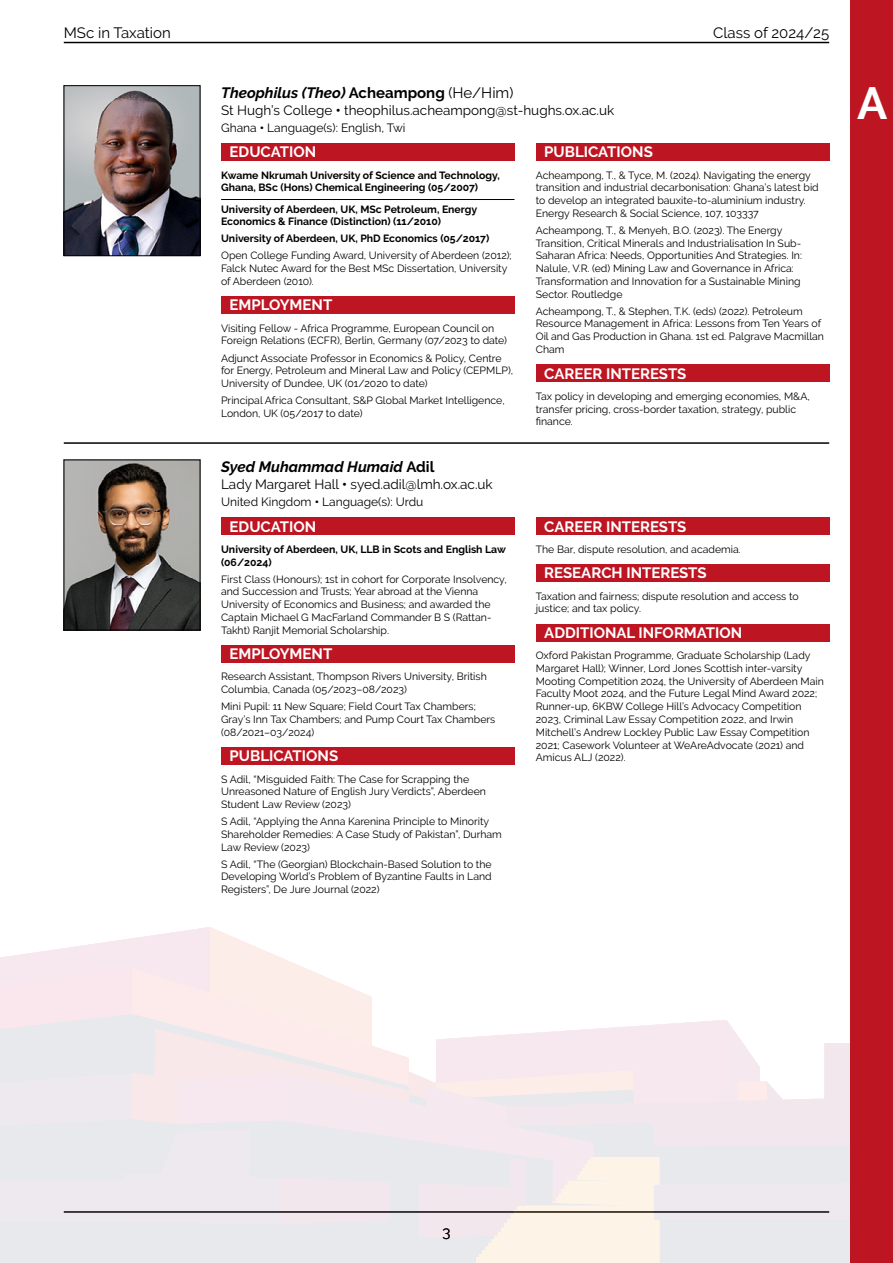
<style>
.page{position:relative;width:893px;height:1263px;background:#fff}
.page>*{position:absolute;margin:0;border:0;box-sizing:border-box;transform-origin:0 0}
.Alphabet{font:700 45px "Raleway";color:#fff}
.profile_heading_titles{font:700 15px "Raleway";color:#fff}
.name{font:italic 700 15px "Raleway";color:#000}
.t1{font:15px "Raleway";color:#000}
.course_college_email{font:13.5px "Raleway";color:#000}
.languages{font:12px "Raleway";color:#000}
.body_text{font:10.5px/12.8px "Raleway";color:#000}
.publications{font:10.5px/12.8px "Raleway";color:#000}
.additional_information{font:10.5px/12.8px "Raleway";color:#000}
.undergrad_degree{font:700 10.5px/12.8px "Raleway";color:#000}
.postgrad_degree{font:700 10.5px/12.8px "Raleway";color:#000}
.s1{font-style:normal}
.s2{font-weight:400;font-style:normal}
.s3{font-weight:800}
</style>
<div class="page">
<hr style="left:64px;top:42px;width:765px;height:1px;background:#000">
<svg style="left:0;top:927px;width:850px;height:336px"></svg>
<div style="left:850px;top:0;width:43px;height:1263px;background:#bd1521"></div>
<div style="left:221px;top:143px;width:293px;height:18px;background:#bd1521"></div>
<hr style="left:221px;top:199px;width:293px;height:1px;background:#000">
<div style="left:221px;top:296px;width:293px;height:18px;background:#bd1521"></div>
<div style="left:536px;top:143px;width:293px;height:18px;background:#bd1521"></div>
<div style="left:536px;top:364px;width:293px;height:18px;background:#bd1521"></div>
<hr style="left:64px;top:442px;width:765px;height:2px;background:#000">
<div style="left:221px;top:517px;width:293px;height:18px;background:#bd1521"></div>
<div style="left:221px;top:645px;width:293px;height:18px;background:#bd1521"></div>
<div style="left:221px;top:747px;width:293px;height:18px;background:#bd1521"></div>
<div style="left:536px;top:517px;width:293px;height:18px;background:#bd1521"></div>
<div style="left:536px;top:564px;width:293px;height:18px;background:#bd1521"></div>
<div style="left:536px;top:624px;width:293px;height:17px;background:#bd1521"></div>
<img style="left:66px;top:87px;width:132px;height:167px">
<div style="left:64px;top:85px;width:136px;height:171px;border:1px solid #000"></div>
<img style="left:66px;top:462px;width:132px;height:166px">
<div style="left:64px;top:460px;width:136px;height:170px;border:1px solid #000"></div>
<h2 class="t1" style="left:64px;top:24px;width:108px">MSc in Taxation</h2>
<h2 class="t1" style="left:713px;top:24px;width:117px">Class of 2024/25</h2>
<p class="name" style="left:221px;top:84px;width:294px">Theophilus (Theo) <span class="s1">Acheampong</span> <span class="s2">(He/Him)</span></p>
<p class="course_college_email" style="left:221px;top:102px;width:395px">St Hugh’s College <span class="s3">•</span> theophilus.acheampong@st-hughs.ox.ac.uk</p>
<p class="languages" style="left:221px;top:121px;width:186px">Ghana <span class="s3">•</span> Language(s): English, Twi</p>
<p class="profile_heading_titles" style="left:230px;top:143px;width:88px">EDUCATION</p>
<p class="undergrad_degree" style="left:221px;top:169px;width:280px">Kwame Nkrumah University of Science and Technology,<br>Ghana, BSc (Hons) Chemical Engineering (05/2007)</p>
<p class="postgrad_degree" style="left:221px;top:203px;width:257px">University of Aberdeen, UK, MSc Petroleum, Energy<br>Economics &amp; Finance (Distinction) (11/2010)</p>
<p class="undergrad_degree" style="left:221px;top:232px;width:270px">University of Aberdeen, UK, PhD Economics (05/2017)</p>
<p class="body_text" style="left:221px;top:249px;width:292px">Open College Funding Award, University of Aberdeen (2012);<br>Falck Nutec Award for the Best MSc Dissertation, University of Aberdeen (2010).</p>
<p class="profile_heading_titles" style="left:230px;top:297px;width:104px">EMPLOYMENT</p>
<p class="body_text" style="left:221px;top:322px;width:287px">Visiting Fellow - Africa Programme, European Council on<br>Foreign Relations (ECFR), Berlin, Germany (07/2023 to date)</p>
<p class="body_text" style="left:221px;top:351px;width:294px">Adjunct Associate Professor in Economics &amp; Policy, Centre for Energy, Petroleum and Mineral Law and Policy (CEPMLP),<br>University of Dundee, UK (01/2020 to date)</p>
<p class="body_text" style="left:221px;top:394px;width:285px">Principal Africa Consultant, S&amp;P Global Market Intelligence,<br>London, UK (05/2017 to date)</p>
<p class="profile_heading_titles" style="left:544px;top:143px;width:110px">PUBLICATIONS</p>
<p class="publications" style="left:536px;top:168px;width:285px">Acheampong, T., &amp; Tyce, M. (2024). Navigating the energy transition and industrial decarbonisation: Ghana’s latest bid to develop an integrated bauxite-to-aluminium industry.<br>Energy Research &amp; Social Science, 107, 103337</p>
<p class="publications" style="left:536px;top:224px;width:268px">Acheampong, T., &amp; Menyeh, B.O. (2023). The Energy Transition, Critical Minerals and Industrialisation In Sub-Saharan Africa: Needs, Opportunities And Strategies. In:<br>Nalule, V.R. (ed) Mining Law and Governance in Africa:<br>Transformation and Innovation for a Sustainable Mining Sector. Routledge</p>
<p class="publications" style="left:536px;top:305px;width:290px">Acheampong, T., &amp; Stephen, T.K. (eds) (2022). Petroleum Resource Management in Africa: Lessons from Ten Years of Oil and Gas Production in Ghana. 1st ed. Palgrave Macmillan Cham</p>
<p class="profile_heading_titles" style="left:544px;top:365px;width:144px">CAREER INTERESTS</p>
<p class="body_text" style="left:536px;top:390px;width:275px">Tax policy in developing and emerging economies, M&amp;A, transfer pricing, cross-border taxation, strategy, public finance.</p>
<p class="name" style="left:221px;top:458px;width:215px">Syed Muhammad Humaid <span class="s1">Adil</span></p>
<p class="course_college_email" style="left:221px;top:476px;width:273px">Lady Margaret Hall <span class="s3">•</span> syed.adil@lmh.ox.ac.uk</p>
<p class="languages" style="left:221px;top:495px;width:204px">United Kingdom <span class="s3">•</span> Language(s): Urdu</p>
<p class="profile_heading_titles" style="left:230px;top:518px;width:88px">EDUCATION</p>
<p class="undergrad_degree" style="left:221px;top:543px;width:286px">University of Aberdeen, UK, LLB in Scots and English Law (06/2024)</p>
<p class="body_text" style="left:221px;top:572px;width:287px">First Class (Honours); 1st in cohort for Corporate Insolvency, and Succession and Trusts; Year abroad at the Vienna University of Economics and Business; and awarded the Captain Michael G MacFarland Commander B S (Rattan-Takht) Ranjit Memorial Scholarship.</p>
<p class="profile_heading_titles" style="left:230px;top:645px;width:104px">EMPLOYMENT</p>
<p class="body_text" style="left:221px;top:670px;width:267px">Research Assistant, Thompson Rivers University, British<br>Columbia, Canada (05/2023–08/2023)</p>
<p class="body_text" style="left:221px;top:700px;width:276px">Mini Pupil: 11 New Square; Field Court Tax Chambers;<br>Gray’s Inn Tax Chambers; and Pump Court Tax Chambers (08/2021–03/2024)</p>
<p class="profile_heading_titles" style="left:230px;top:747px;width:110px">PUBLICATIONS</p>
<p class="publications" style="left:221px;top:772px;width:266px">S Adil, “Misguided Faith: The Case for Scrapping the<br>Unreasoned Nature of English Jury Verdicts”, Aberdeen<br>Student Law Review (2023)</p>
<p class="publications" style="left:221px;top:815px;width:282px">S Adil, “Applying the Anna Karenina Principle to Minority<br>Shareholder Remedies: A Case Study of Pakistan”, Durham<br>Law Review (2023)</p>
<p class="publications" style="left:221px;top:857px;width:272px;text-align:justify">S Adil, “The (Georgian) Blockchain-Based Solution to the Developing World’s Problem of Byzantine Faults in Land Registers”, De Jure Journal (2022)</p>
<p class="profile_heading_titles" style="left:544px;top:518px;width:144px">CAREER INTERESTS</p>
<p class="body_text" style="left:536px;top:543px;width:207px">The Bar, dispute resolution, and academia.</p>
<p class="profile_heading_titles" style="left:544px;top:564px;width:164px">RESEARCH INTERESTS</p>
<p class="body_text" style="left:536px;top:589px;width:264px">Taxation and fairness; dispute resolution and access to justice; and tax policy.</p>
<p class="profile_heading_titles" style="left:544px;top:624px;width:200px">ADDITIONAL INFORMATION</p>
<p class="additional_information" style="left:536px;top:649px;width:290px">Oxford Pakistan Programme, Graduate Scholarship (Lady Margaret Hall); Winner, Lord Jones Scottish inter-varsity Mooting Competition 2024, the University of Aberdeen Main Faculty Moot 2024, and the Future Legal Mind Award 2022; Runner-up, 6KBW College Hill’s Advocacy Competition 2023, Criminal Law Essay Competition 2022, and Irwin Mitchell’s Andrew Lockley Public Law Essay Competition 2021; Casework Volunteer at WeAreAdvocate (2021) and Amicus ALJ (2022).</p>
<p class="Alphabet" style="left:857px;top:77px;width:32px">A</p>
<h2 class="t1" style="left:442px;top:1223px;width:10px">3</h2>
</div>
